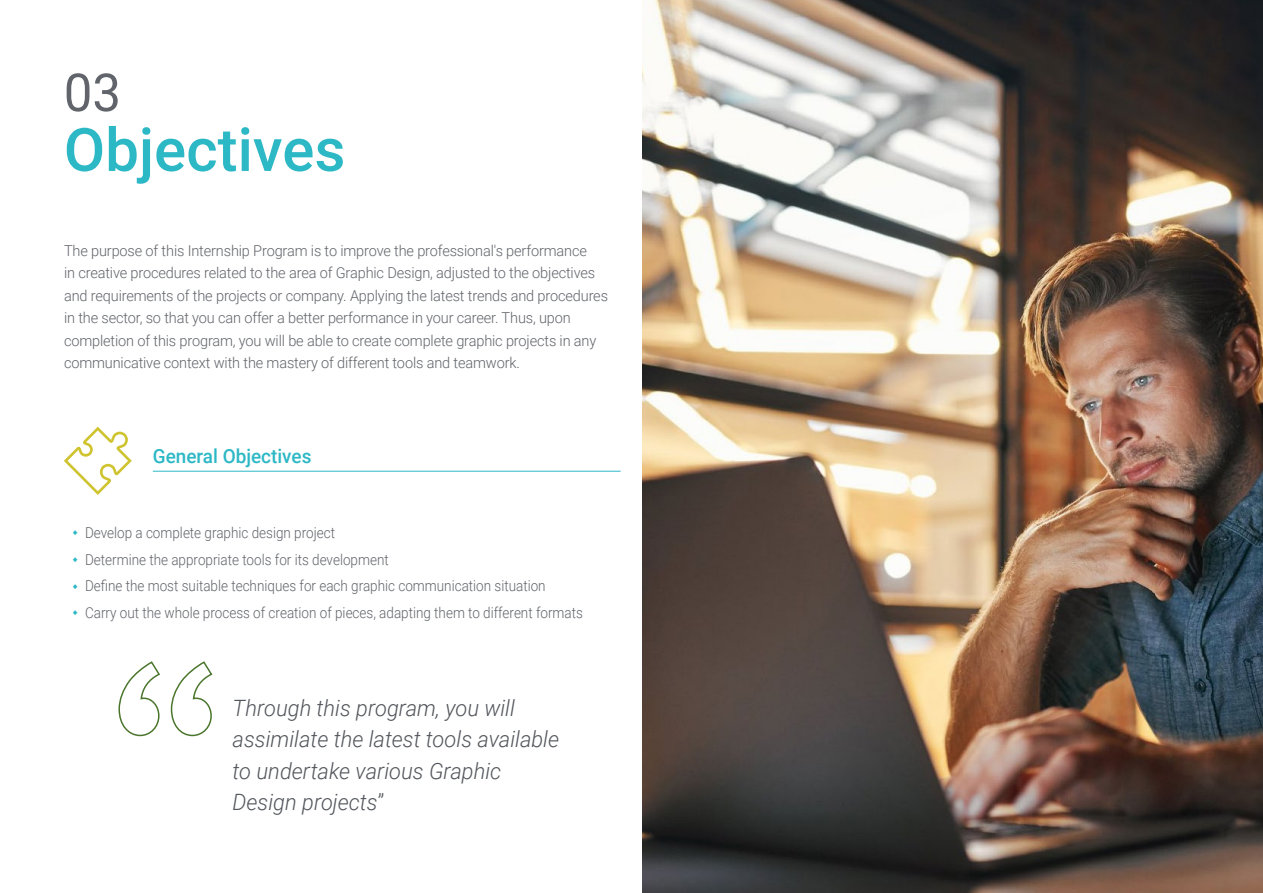
<style>
.page{position:relative;width:1263px;height:893px;background:#fff}
.page>*{position:absolute;margin:0;border:0;box-sizing:border-box;transform-origin:0 0}
.t1{font:500 60px "Roboto";color:#2db8c5}
.t2{font:52.5px "Roboto";color:#61646a}
.t3{font:italic 300 22.5px/31.5px "Roboto";color:#52555b}
.t4{font:500 19.5px "Roboto";color:#2db8c5}
.t5{font:300 15px/22.5px "Roboto";letter-spacing:-.01em;color:#61646a}
.t6{font:300 15px/26.7px "Roboto";letter-spacing:-.01em;color:#61646a;scale:.9 1}
.s1{font-style:normal}
</style>
<div class="page">
<img style="left:642px;top:0;width:621px;height:893px">
<hr style="left:153px;top:471px;width:468px;height:1px;background:#2db8c5">
<svg style="left:64px;top:427px;width:68px;height:68px"></svg>
<svg style="left:118px;top:661px;width:95px;height:76px"></svg>
<h2 class="t2" style="left:64px;top:56px;width:59px">03</h2>
<h1 class="t1" style="left:64px;top:108px;width:283px">Objectives</h1>
<p class="t5" style="left:64px;top:239px;width:545px">The purpose of this Internship Program is to improve the professional's performance<br>in creative procedures related to the area of Graphic Design, adjusted to the objectives and requirements of the projects or company. Applying the latest trends and procedures in the sector, so that you can offer a better performance in your career. Thus, upon completion of this program, you will be able to create complete graphic projects in any communicative context with the mastery of different tools and teamwork.</p>
<h3 class="t4" style="left:153px;top:442px;width:160px">General Objectives</h3>
<p class="t6" style="left:85px;top:519px;width:555px">Develop a complete graphic design project<br>Determine the appropriate tools for its development<br>Define the most suitable techniques for each graphic communication situation<br>Carry out the whole process of creation of pieces, adapting them to different formats</p>
<h3 class="t3" style="left:233px;top:691px;width:328px">Through this program, you will assimilate the latest tools available to undertake various Graphic<br>Design projects<span class="s1">”</span></h3>
</div>
